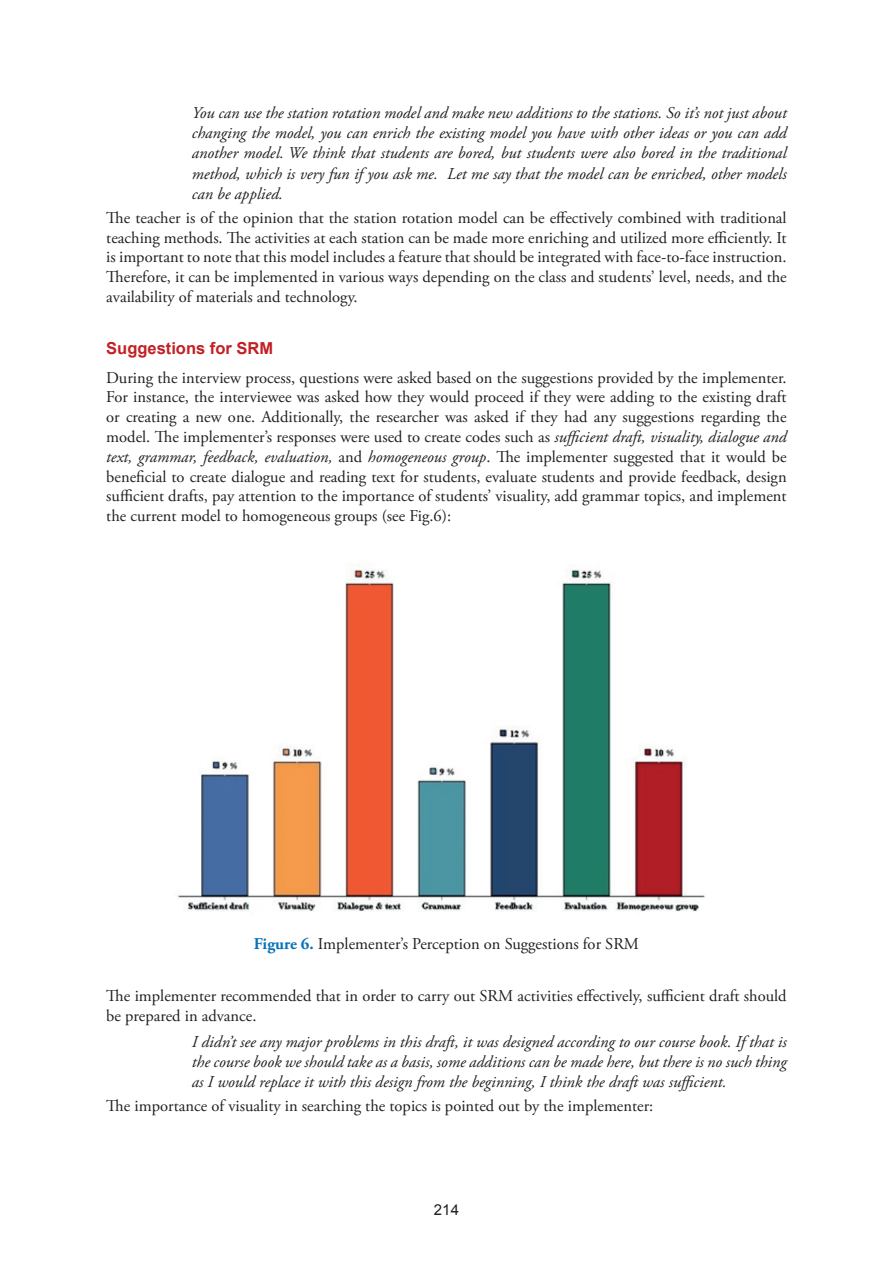
<style>
.page{position:relative;width:893px;height:1263px;background:#fff}
.page>*{position:absolute;margin:0;border:0;box-sizing:border-box;transform-origin:0 0}
.t1{font:16.5px/19.8px "Adobe Garamond Pro";color:#231f20;text-align:justify}
.t2{font:italic 16.5px/20.1px "Adobe Garamond Pro";color:#231f20;text-align:justify}
.t3{font:700 16.5px "Arial";color:#c22025}
.t4{font:15px "Arial";color:#231f20}
.s1{font-style:italic}
.s2{font-weight:700;color:#0873bb}
</style>
<div class="page">
<img style="left:178px;top:565px;width:528px;height:347px">
<p class="t2" style="left:192px;top:103px;width:596px">You can use the station rotation model and make new additions to the stations. So it’s not just about changing the model, you can enrich the existing model you have with other ideas or you can add another model. We think that students are bored, but students were also bored in the traditional method, which is very fun if you ask me. Let me say that the model can be enriched, other models can be applied.</p>
<p class="t1" style="left:106px;top:208px;width:682px">The teacher is of the opinion that the station rotation model can be effectively combined with traditional teaching methods. The activities at each station can be made more enriching and utilized more efficiently. It is important to note that this model includes a feature that should be integrated with face-to-face instruction.<br>Therefore, it can be implemented in various ways depending on the class and students’ level, needs, and the availability of materials and technology.</p>
<p class="t3" style="left:106px;top:338px;width:168px">Suggestions for SRM</p>
<p class="t1" style="left:106px;top:368px;width:682px">During the interview process, questions were asked based on the suggestions provided by the implementer.<br>For instance, the interviewee was asked how they would proceed if they were adding to the existing draft or creating a new one. Additionally, the researcher was asked if they had any suggestions regarding the model. The implementer’s responses were used to create codes such as <span class="s1">sufficient draft, visuality, dialogue and text, grammar, feedback, evaluation,</span> and <span class="s1">homogeneous group</span>. The implementer suggested that it would be beneficial to create dialogue and reading text for students, evaluate students and provide feedback, design sufficient drafts, pay attention to the importance of students’ visuality, add grammar topics, and implement the current model to homogeneous groups (see Fig.6):</p>
<p class="t1" style="left:254px;top:934px;width:387px"><span class="s2">Figure 6.</span> Implementer’s Perception on Suggestions for SRM</p>
<p class="t1" style="left:106px;top:986px;width:682px">The implementer recommended that in order to carry out SRM activities effectively, sufficient draft should be prepared in advance.</p>
<p class="t2" style="left:192px;top:1032px;width:596px">I didn’t see any major problems in this draft, it was designed according to our course book. If that is the course book we should take as a basis, some additions can be made here, but there is no such thing as I would replace it with this design from the beginning, I think the draft was sufficient.</p>
<p class="t1" style="left:106px;top:1097px;width:549px">The importance of visuality in searching the topics is pointed out by the implementer:</p>
<p class="t4" style="left:434px;top:1199px;width:27px">214</p>
</div>
